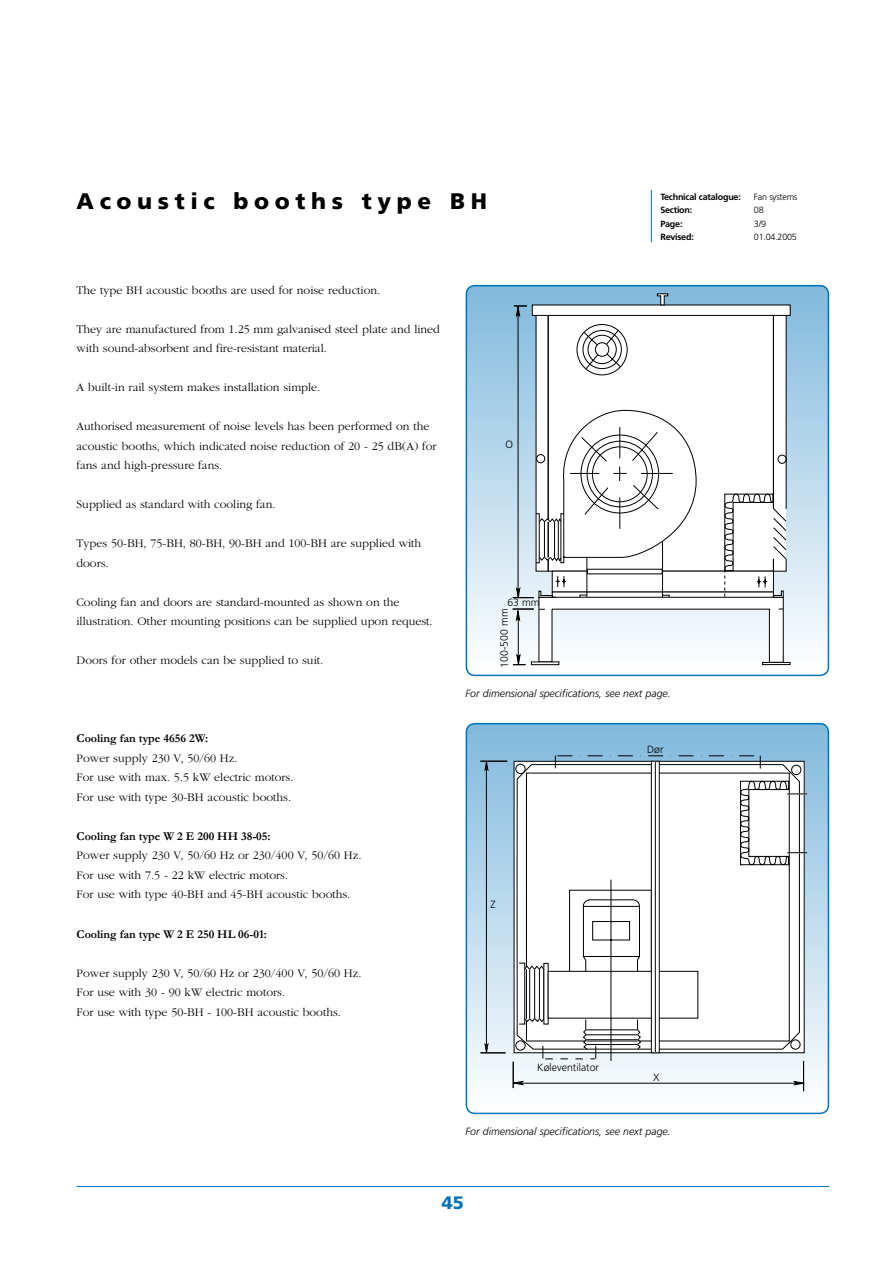
<style>
.page{position:relative;width:893px;height:1263px;background:#fff}
.page>*{position:absolute;margin:0;border:0;box-sizing:border-box;transform-origin:0 0}
.t1{font:900 22.5px "Frutiger";letter-spacing:.25em;color:#000}
.t2{font:900 18px "Frutiger";color:#0072ba}
.t3{font:300 12px/19.5px "Garamond";color:#000}
.t4{font:700 12px "Garamond";color:#000}
.t5{font:italic 300 10.5px "Frutiger";color:#000}
.t6{font:300 10.5px "Frutiger";letter-spacing:-.005em;color:#000}
.t7{font:700 9px "Frutiger";letter-spacing:-.025em;color:#000}
.t8{font:300 9px "Frutiger";letter-spacing:-.025em;color:#000}
</style>
<div class="page">
<hr style="left:77px;top:1186px;width:752px;height:1px;background:#0072ba">
<hr style="left:651px;top:190px;width:1px;height:52px;background:#0072ba">
<div style="left:466px;top:286px;width:362px;height:389px;background:linear-gradient(to bottom,#7fb7da,#fefefe);border-radius:9px"></div>
<svg style="left:532px;top:305px;width:258px;height:130px"></svg>
<hr style="left:518px;top:311px;width:1px;height:284px;background:#000">
<svg style="left:514px;top:302px;width:13px;height:16px"></svg>
<svg style="left:657px;top:294px;width:11px;height:11px"></svg>
<svg style="left:577px;top:324px;width:50px;height:51px"></svg>
<svg style="left:513px;top:330px;width:273px;height:339px"></svg>
<div style="left:466px;top:285px;width:363px;height:391px;border:2px solid #0072ba;border-radius:9px"></div>
<div style="left:466px;top:724px;width:362px;height:389px;background:linear-gradient(to bottom,#80b9dd,#fff);border-radius:9px"></div>
<hr style="left:803px;top:1061px;width:1px;height:30px;background:#000">
<svg style="left:480px;top:755px;width:327px;height:333px"></svg>
<div style="left:466px;top:723px;width:363px;height:391px;border:2px solid #0072ba;border-radius:9px"></div>
<h1 class="t1" style="left:77px;top:187px;width:412px">Acoustic booths type BH</h1>
<p class="t3" style="left:77px;top:281px;width:305px">The type BH acoustic booths are used for noise reduction.</p>
<p class="t3" style="left:77px;top:320px;width:365px">They are manufactured from 1.25 mm galvanised steel plate and lined with sound-absorbent and fire-resistant material.</p>
<p class="t3" style="left:77px;top:378px;width:245px">A built-in rail system makes installation simple.</p>
<p class="t3" style="left:77px;top:417px;width:362px">Authorised measurement of noise levels has been performed on the acoustic booths, which indicated noise reduction of 20 - 25 dB(A) for fans and high-pressure fans.</p>
<p class="t3" style="left:77px;top:495px;width:200px">Supplied as standard with cooling fan.</p>
<p class="t3" style="left:77px;top:534px;width:346px">Types 50-BH, 75-BH, 80-BH, 90-BH and 100-BH are supplied with doors.</p>
<p class="t3" style="left:77px;top:593px;width:358px">Cooling fan and doors are standard-mounted as shown on the illustration. Other mounting positions can be supplied upon request.</p>
<p class="t3" style="left:77px;top:651px;width:248px">Doors for other models can be supplied to suit.</p>
<p class="t6" style="left:506px;top:439px;width:9px">O</p>
<p class="t6" style="left:507px;top:597px;width:34px">63 mm</p>
<p class="t6" style="left:498px;top:668px;width:61px;rotate:-90deg">100-500 mm</p>
<p class="t7" style="left:660px;top:192px;width:82px">Technical catalogue:</p>
<p class="t8" style="left:754px;top:192px;width:45px">Fan systems</p>
<p class="t7" style="left:660px;top:205px;width:33px">Section:</p>
<p class="t8" style="left:754px;top:205px;width:11px">08</p>
<p class="t7" style="left:660px;top:219px;width:24px">Page:</p>
<p class="t8" style="left:754px;top:219px;width:14px">3/9</p>
<p class="t7" style="left:660px;top:232px;width:35px">Revised:</p>
<p class="t8" style="left:754px;top:232px;width:45px">01.04.2005</p>
<p class="t4" style="left:77px;top:730px;width:133px">Cooling fan type 4656 2W:</p>
<p class="t3" style="left:77px;top:749px;width:218px">Power supply 230 V, 50/60 Hz.<br>For use with max. 5.5 kW electric motors.<br>For use with type 30-BH acoustic booths.</p>
<p class="t4" style="left:77px;top:828px;width:196px">Cooling fan type W 2 E 200 HH 38-05:</p>
<p class="t3" style="left:77px;top:846px;width:286px">Power supply 230 V, 50/60 Hz or 230/400 V, 50/60 Hz.<br>For use with 7.5 - 22 kW electric motors.<br>For use with type 40-BH and 45-BH acoustic booths.</p>
<p class="t4" style="left:77px;top:925px;width:192px">Cooling fan type W 2 E 250 HL 06-01:</p>
<p class="t3" style="left:77px;top:963px;width:286px">Power supply 230 V, 50/60 Hz or 230/400 V, 50/60 Hz.<br>For use with 30 - 90 kW electric motors.<br>For use with type 50-BH - 100-BH acoustic booths.</p>
<p class="t5" style="left:466px;top:687px;width:207px">For dimensional specifications, see next page.</p>
<p class="t6" style="left:491px;top:899px;width:7px">Z</p>
<p class="t6" style="left:647px;top:743px;width:18px">Dør</p>
<p class="t6" style="left:537px;top:1061px;width:63px">Køleventilator</p>
<p class="t6" style="left:653px;top:1071px;width:8px">X</p>
<p class="t5" style="left:466px;top:1125px;width:207px">For dimensional specifications, see next page.</p>
<h2 class="t2" style="left:442px;top:1192px;width:24px">45</h2>
</div>
